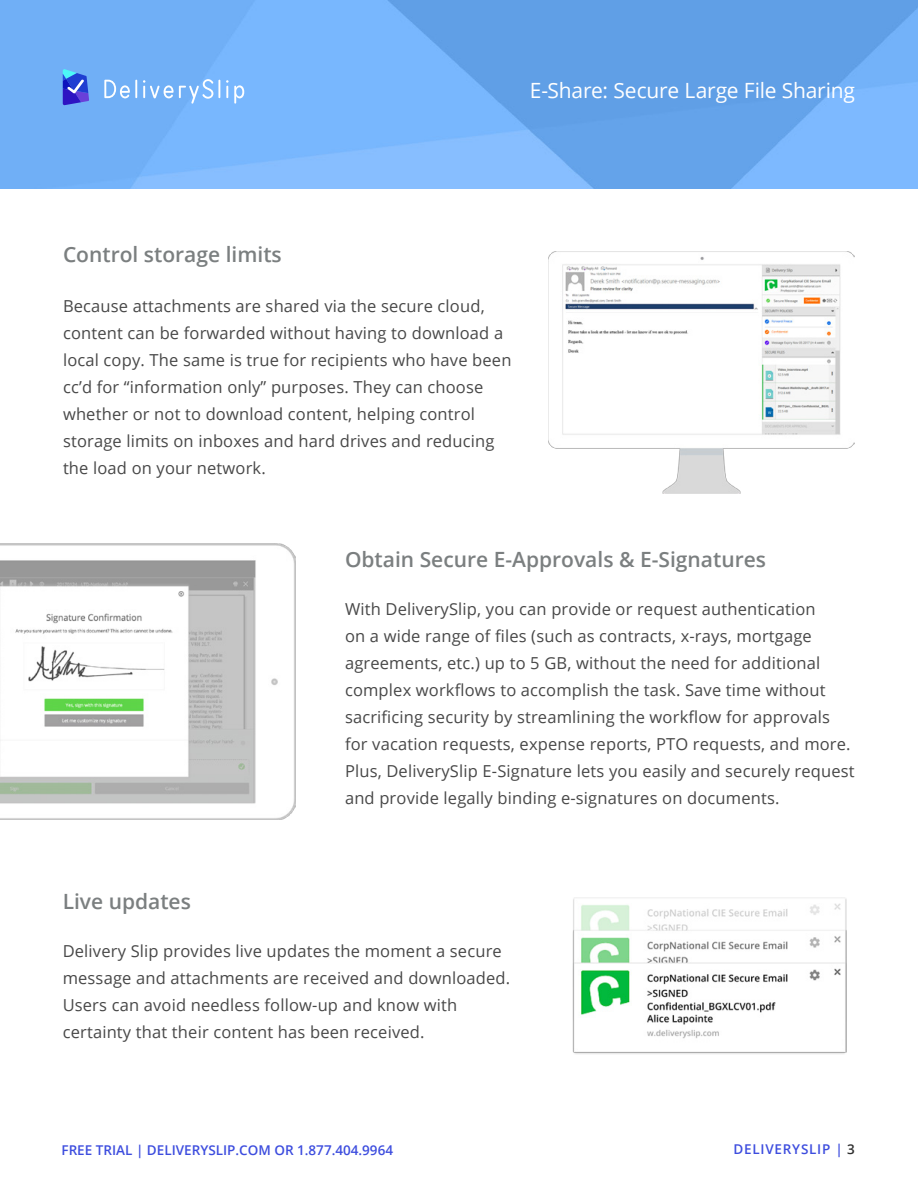
<style>
.page{position:relative;width:918px;height:1188px;background:#fff}
.page>*{position:absolute;margin:0;border:0;box-sizing:border-box;transform-origin:0 0}
.t1{font:600 21px "Open Sans";color:#7b7f80}
.t2{font:21px "Open Sans";letter-spacing:-.01em;color:#fff}
.t3{font:16.5px/27px "Open Sans";letter-spacing:.01em;color:#484848}
.t4{font:600 13.5px "Open Sans";color:#3d4dde}
.t5{font:600 13.5px "Open Sans";letter-spacing:.055em;color:#3d4dde}
.s1{color:#303030}
</style>
<div class="page">
<img style="left:572px;top:897px;width:275px;height:157px">
<img style="left:0;top:0;width:918px;height:189px">
<img style="left:0;top:543px;width:296px;height:276px">
<svg style="left:143px;top:79px;width:77px;height:25px;background:#8abef9"></svg>
<svg style="left:104px;top:80px;width:33px;height:18px"></svg>
<svg style="left:226px;top:80px;width:18px;height:24px"></svg>
<svg style="left:63px;top:69px;width:26px;height:36px"></svg>
<img style="left:549px;top:252px;width:306px;height:241px">
<div style="left:69px;top:747px;width:48px;height:19px;background:#fff"></div>
<p class="t2" style="left:530px;top:75px;width:327px">E-Share: Secure Large File Sharing</p>
<p class="t1" style="left:63px;top:240px;width:220px">Control storage limits</p>
<p class="t3" style="left:63px;top:292px;width:450px">Because attachments are shared via the secure cloud, content can be forwarded without having to download a local copy. The same is true for recipients who have been cc’d for “information only” purposes. They can choose whether or not to download content, helping control storage limits on inboxes and hard drives and reducing the load on your network.</p>
<p class="t1" style="left:345px;top:545px;width:423px">Obtain Secure E-Approvals &amp; E-Signatures</p>
<p class="t3" style="left:345px;top:595px;width:511px">With DeliverySlip, you can provide or request authentication<br>on a wide range of files (such as contracts, x-rays, mortgage agreements, etc.) up to 5 GB, without the need for additional complex workflows to accomplish the task. Save time without sacrificing security by streamlining the workflow for approvals for vacation requests, expense reports, PTO requests, and more.<br>Plus, DeliverySlip E-Signature lets you easily and securely request and provide legally binding e-signatures on documents.</p>
<p class="t1" style="left:63px;top:887px;width:130px">Live updates</p>
<p class="t3" style="left:63px;top:937px;width:449px">Delivery Slip provides live updates the moment a secure message and attachments are received and downloaded.<br>Users can avoid needless follow-up and know with certainty that their content has been received.</p>
<p class="t4" style="left:62px;top:1141px;width:333px">FREE TRIAL | DELIVERYSLIP.COM OR 1.877.404.9964</p>
<p class="t5" style="left:734px;top:1140px;width:123px">DELIVERYSLIP | <span class="s1">3</span></p>
</div>
